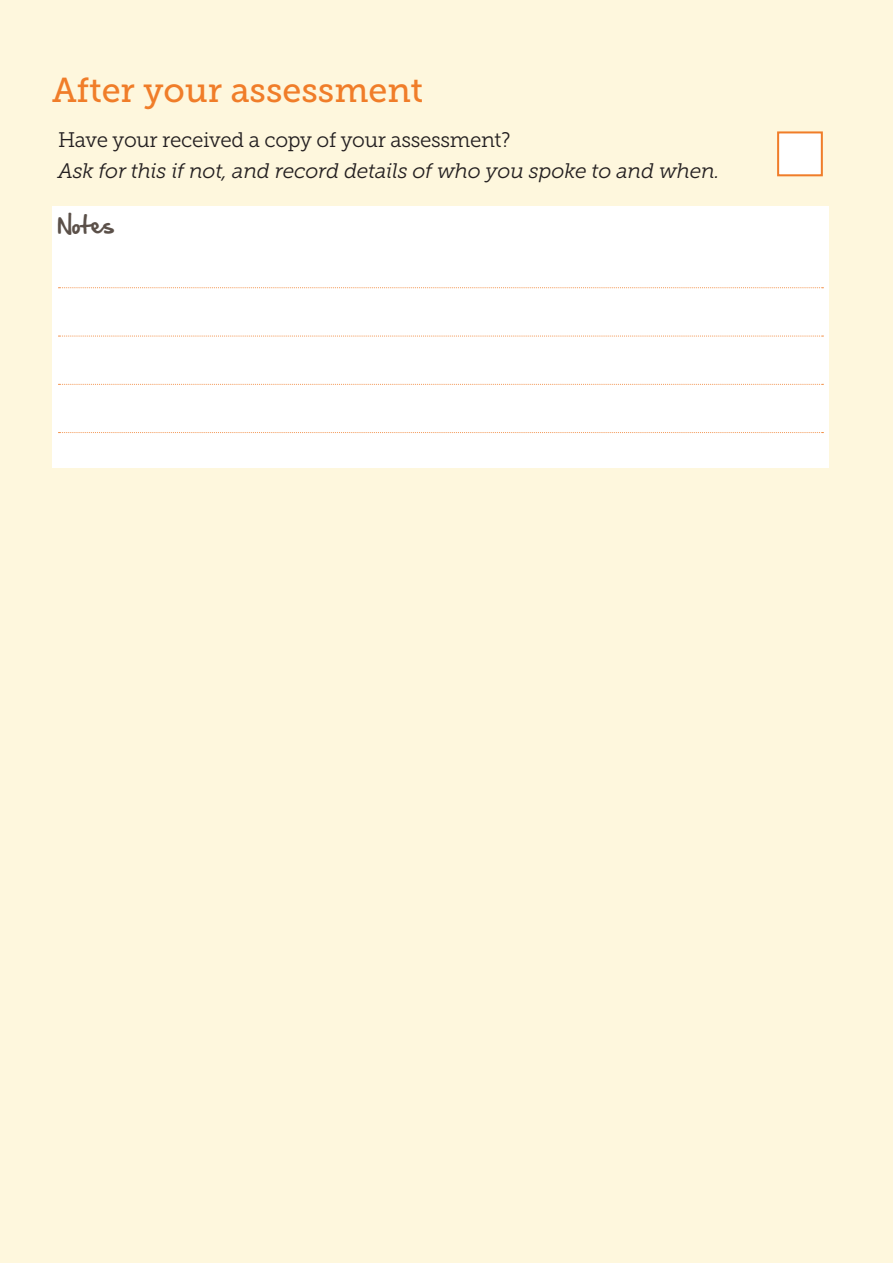
<style>
.page{position:relative;width:893px;height:1263px;background:#fef7dd}
.page>*{position:absolute;margin:0;border:0;box-sizing:border-box;transform-origin:0 0}
.Subhead{font:34.5px "Museo Slab 500";color:#f07d29}
.Body{font:italic 21px "Museo Slab 300";letter-spacing:-.01em;color:#231f20}
.Body-2{font:21px "Museo Slab 300";letter-spacing:-.015em;color:#231f20}
.Line{font:21px "Hand Of Sean";letter-spacing:.04em;color:#5b5049}
</style>
<div class="page">
<div style="left:52px;top:206px;width:777px;height:262px;background:#fff"></div>
<div style="left:777px;top:131px;width:46px;height:45px;background:#fff;border:2px solid #f07d29"></div>
<svg style="left:59px;top:287px;width:764px;height:1px"></svg>
<svg style="left:59px;top:336px;width:764px;height:1px"></svg>
<svg style="left:59px;top:384px;width:764px;height:1px"></svg>
<svg style="left:59px;top:432px;width:764px;height:1px"></svg>
<p class="Subhead" style="left:52px;top:71px;width:372px">After your assessment</p>
<p class="Body-2" style="left:58px;top:128px;width:454px">Have your received a copy of your assessment?</p>
<p class="Body" style="left:58px;top:160px;width:663px">Ask for this if not, and record details of who you spoke to and when.</p>
<p class="Line" style="left:58px;top:205px;width:57px">Notes</p>
</div>
